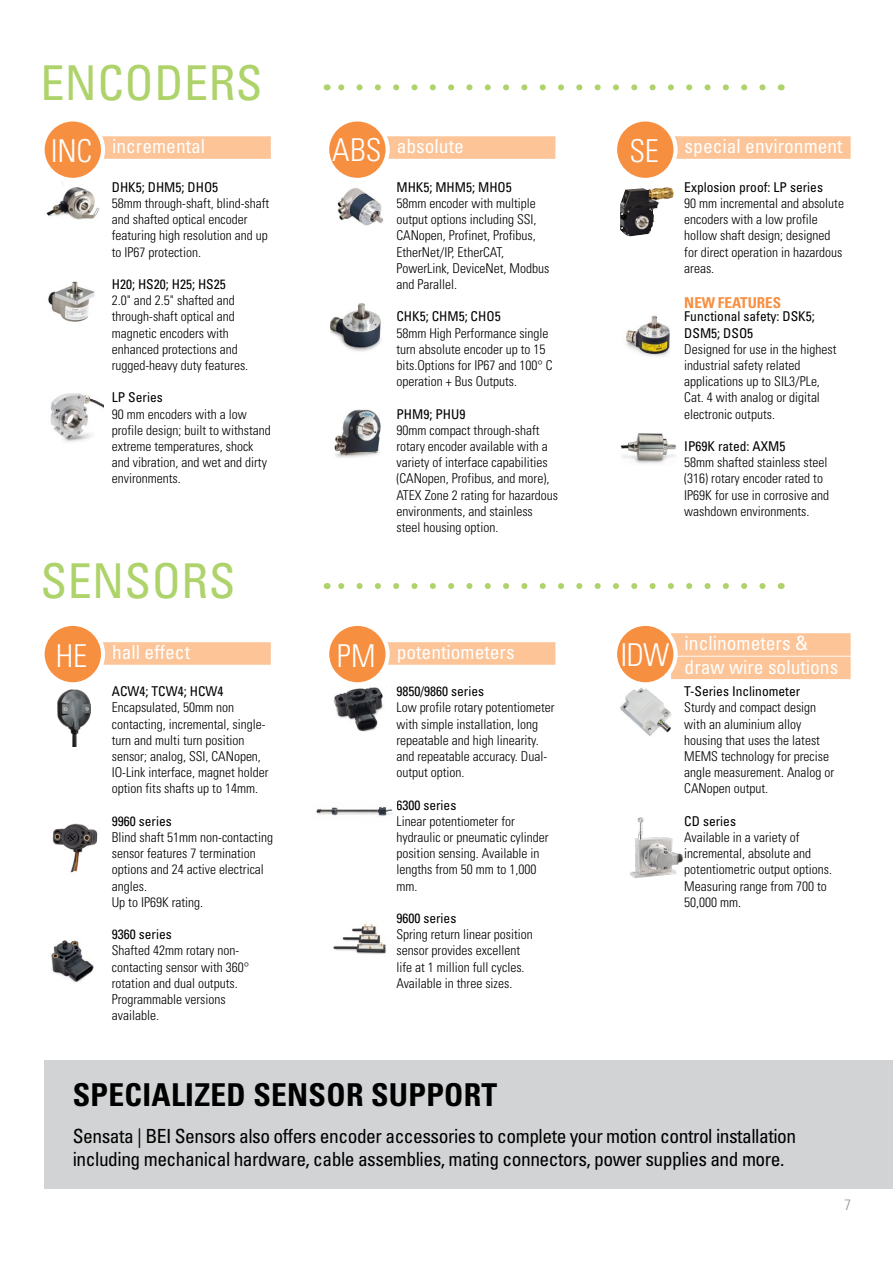
<style>
.page{position:relative;width:893px;height:1263px;background:#fff}
.page>*{position:absolute;margin:0;border:0;box-sizing:border-box;transform-origin:0 0}
.t1{font:condensed 48px "Univers LT Std";letter-spacing:.01em;color:#add36a}
.t2{font:700 condensed 31.5px "Univers";letter-spacing:.01em;color:#000}
.t3{font:300 condensed 31.5px "Univers";letter-spacing:-.005em;color:#fff}
.t4{font:condensed 19.5px/23.4px "Univers LT Std";letter-spacing:-.025em;color:#000}
.t5{font:condensed 19.5px/23.4px "Univers LT Std";color:#fff}
.t6{font:700 condensed 15px "Univers";color:#f78f41}
.t7{font:300 condensed 15px "Univers";color:#939598}
.t8{font:300 condensed 13.5px/16.2px "Univers";color:#000}
.t9{font:condensed 13.5px/16.2px "Univers LT Std";color:#000}
</style>
<div class="page">
<div style="left:45px;top:1061px;width:848px;height:128px;background:#d1d3d4"></div>
<div style="left:99px;top:136px;width:172px;height:23px;background:#fcc497"></div>
<div style="left:99px;top:642px;width:172px;height:23px;background:#fcc497"></div>
<div style="left:383px;top:136px;width:172px;height:23px;background:#fcc497"></div>
<div style="left:383px;top:642px;width:172px;height:23px;background:#fcc497"></div>
<div style="left:671px;top:136px;width:180px;height:23px;background:#fcc497"></div>
<div style="left:671px;top:633px;width:180px;height:23px;background:#fcc497"></div>
<div style="left:671px;top:657px;width:180px;height:22px;background:#fcc497"></div>
<div style="left:43px;top:119px;width:60px;height:61px;background:#f78f41;border-radius:50%"></div>
<div style="left:41px;top:117px;width:64px;height:65px;border:4px solid #fff;border-radius:50%"></div>
<div style="left:43px;top:624px;width:60px;height:60px;background:#f78f41;border-radius:50%"></div>
<div style="left:41px;top:622px;width:64px;height:64px;border:4px solid #fff;border-radius:50%"></div>
<div style="left:327px;top:119px;width:61px;height:61px;background:#f78f41;border-radius:50%"></div>
<div style="left:325px;top:117px;width:65px;height:65px;border:4px solid #fff;border-radius:50%"></div>
<div style="left:327px;top:624px;width:61px;height:60px;background:#f78f41;border-radius:50%"></div>
<div style="left:325px;top:622px;width:65px;height:64px;border:4px solid #fff;border-radius:50%"></div>
<div style="left:615px;top:119px;width:61px;height:61px;background:#f78f41;border-radius:50%"></div>
<div style="left:613px;top:117px;width:65px;height:65px;border:4px solid #fff;border-radius:50%"></div>
<div style="left:615px;top:624px;width:61px;height:60px;background:#f78f41;border-radius:50%"></div>
<div style="left:613px;top:622px;width:65px;height:64px;border:4px solid #fff;border-radius:50%"></div>
<img style="left:620px;top:433px;width:57px;height:31px">
<img style="left:630px;top:817px;width:53px;height:61px">
<img style="left:46px;top:182px;width:54px;height:38px">
<img style="left:51px;top:940px;width:43px;height:42px">
<img style="left:625px;top:315px;width:45px;height:41px">
<img style="left:52px;top:823px;width:46px;height:50px">
<img style="left:316px;top:806px;width:77px;height:10px">
<img style="left:333px;top:687px;width:50px;height:45px">
<img style="left:333px;top:924px;width:54px;height:30px">
<img style="left:57px;top:689px;width:34px;height:58px">
<img style="left:620px;top:187px;width:47px;height:49px">
<img style="left:620px;top:685px;width:52px;height:51px">
<svg style="left:338px;top:84px;width:425px;height:6px"></svg>
<svg style="left:338px;top:583px;width:425px;height:6px"></svg>
<img style="left:48px;top:281px;width:47px;height:41px">
<img style="left:50px;top:393px;width:53px;height:49px">
<img style="left:337px;top:188px;width:47px;height:38px">
<img style="left:330px;top:303px;width:51px;height:48px">
<img style="left:334px;top:409px;width:47px;height:49px">
<h1 class="t1" style="left:40px;top:52px;width:224px">ENCODERS</h1>
<h2 class="t3" style="left:51px;top:132px;width:43px">INC</h2>
<h3 class="t5" style="left:112px;top:134px;width:95px">incremental</h3>
<h2 class="t3" style="left:332px;top:131px;width:51px">ABS</h2>
<h3 class="t5" style="left:397px;top:134px;width:69px">absolute</h3>
<h2 class="t3" style="left:629px;top:132px;width:31px">SE</h2>
<h3 class="t5" style="left:685px;top:134px;width:160px">special environment</h3>
<p class="t9" style="left:112px;top:179px;width:108px">DHK5; DHM5; DHO5</p>
<p class="t8" style="left:112px;top:195px;width:159px">58mm through-shaft, blind-shaft and shafted optical encoder featuring high resolution and up to IP67 protection.</p>
<p class="t9" style="left:112px;top:276px;width:115px">H20; HS20; H25; HS25</p>
<p class="t8" style="left:112px;top:292px;width:138px">2.0" and 2.5" shafted and through-shaft optical and magnetic encoders with enhanced protections and rugged-heavy duty features.</p>
<p class="t9" style="left:112px;top:389px;width:52px">LP Series</p>
<p class="t8" style="left:112px;top:406px;width:160px">90 mm encoders with a low profile design; built to withstand extreme temperatures, shock and vibration, and wet and dirty environments.</p>
<p class="t9" style="left:396px;top:179px;width:117px">MHK5; MHM5; MHO5</p>
<p class="t8" style="left:396px;top:195px;width:154px">58mm encoder with multiple output options including SSI,<br>CANopen, Profinet, Profibus,<br>EtherNet/IP, EtherCAT,<br>PowerLink, DeviceNet, Modbus and Parallel.</p>
<p class="t9" style="left:396px;top:308px;width:106px">CHK5; CHM5; CHO5</p>
<p class="t8" style="left:396px;top:325px;width:158px">58mm High Performance single turn absolute encoder up to 15 bits.Options for IP67 and 100° C operation + Bus Outputs.</p>
<p class="t9" style="left:396px;top:405px;width:70px">PHM9; PHU9</p>
<p class="t8" style="left:396px;top:422px;width:163px">90mm compact through-shaft rotary encoder available with a variety of interface capabilities (CANopen, Profibus, and more),<br>ATEX Zone 2 rating for hazardous environments, and stainless steel housing option.</p>
<p class="t9" style="left:684px;top:179px;width:140px">Explosion proof: LP series</p>
<p class="t8" style="left:684px;top:195px;width:161px">90 mm incremental and absolute encoders with a low profile hollow shaft design; designed for direct operation in hazardous areas.</p>
<p class="t9" style="left:684px;top:308px;width:132px">Functional safety: DSK5;<br>DSM5; DSO5</p>
<p class="t8" style="left:684px;top:341px;width:154px">Designed for use in the highest industrial safety related applications up to SIL3/PLe,<br>Cat. 4 with analog or digital electronic outputs.</p>
<p class="t9" style="left:684px;top:438px;width:103px">IP69K rated: AXM5</p>
<p class="t8" style="left:684px;top:454px;width:146px">58mm shafted stainless steel (316) rotary encoder rated to<br>IP69K for use in corrosive and washdown environments.</p>
<p class="t6" style="left:684px;top:294px;width:98px">NEW FEATURES</p>
<h1 class="t1" style="left:40px;top:551px;width:196px">SENSORS</h1>
<h2 class="t3" style="left:56px;top:636px;width:33px">HE</h2>
<h3 class="t5" style="left:112px;top:640px;width:79px">hall effect</h3>
<h2 class="t3" style="left:337px;top:636px;width:40px">PM</h2>
<h3 class="t5" style="left:397px;top:640px;width:120px">potentiometers</h3>
<h2 class="t3" style="left:620px;top:636px;width:50px">IDW</h2>
<h3 class="t5" style="left:685px;top:631px;width:155px">inclinometers &amp; draw wire solutions</h3>
<p class="t9" style="left:112px;top:683px;width:113px">ACW4; TCW4; HCW4</p>
<p class="t8" style="left:112px;top:699px;width:158px">Encapsulated, 50mm non contacting, incremental, single&shy;turn and multi turn position sensor; analog, SSI, CANopen,<br>IO-Link interface, magnet holder option fits shafts up to 14mm.</p>
<p class="t9" style="left:112px;top:813px;width:61px">9960 series</p>
<p class="t8" style="left:112px;top:829px;width:163px">Blind shaft 51mm non-contacting sensor features 7 termination options and 24 active electrical angles.<br>Up to IP69K rating.</p>
<p class="t9" style="left:112px;top:926px;width:61px">9360 series</p>
<p class="t8" style="left:112px;top:942px;width:139px">Shafted 42mm rotary non&shy;contacting sensor with 360° rotation and dual outputs.<br>Programmable versions available.</p>
<p class="t9" style="left:396px;top:683px;width:89px">9850/9860 series</p>
<p class="t8" style="left:396px;top:699px;width:160px">Low profile rotary potentiometer with simple installation, long repeatable and high linearity. and repeatable accuracy. Dual&shy;output option.</p>
<p class="t9" style="left:396px;top:796px;width:61px">6300 series</p>
<p class="t8" style="left:396px;top:813px;width:154px">Linear potentiometer for hydraulic or pneumatic cylinder position sensing. Available in lengths from 50 mm to 1,000 mm.</p>
<p class="t9" style="left:396px;top:910px;width:61px">9600 series</p>
<p class="t8" style="left:396px;top:926px;width:138px">Spring return linear position sensor provides excellent life at 1 million full cycles.<br>Available in three sizes.</p>
<p class="t9" style="left:684px;top:683px;width:117px">T-Series Inclinometer</p>
<p class="t8" style="left:684px;top:699px;width:151px">Sturdy and compact design with an aluminium alloy housing that uses the latest<br>MEMS technology for precise angle measurement. Analog or<br>CANopen output.</p>
<p class="t9" style="left:684px;top:813px;width:53px">CD series</p>
<p class="t8" style="left:684px;top:829px;width:149px">Available in a variety of incremental, absolute and potentiometric output options.<br>Measuring range from 700 to<br>50,000 mm.</p>
<h2 class="t2" style="left:73px;top:1075px;width:426px">SPECIALIZED SENSOR SUPPORT</h2>
<h3 class="t4" style="left:73px;top:1124px;width:725px">Sensata | BEI Sensors also offers encoder accessories to complete your motion control installation including mechanical hardware, cable assemblies, mating connectors, power supplies and more.</h3>
<p class="t7" style="left:844px;top:1196px;width:8px">7</p>
</div>
